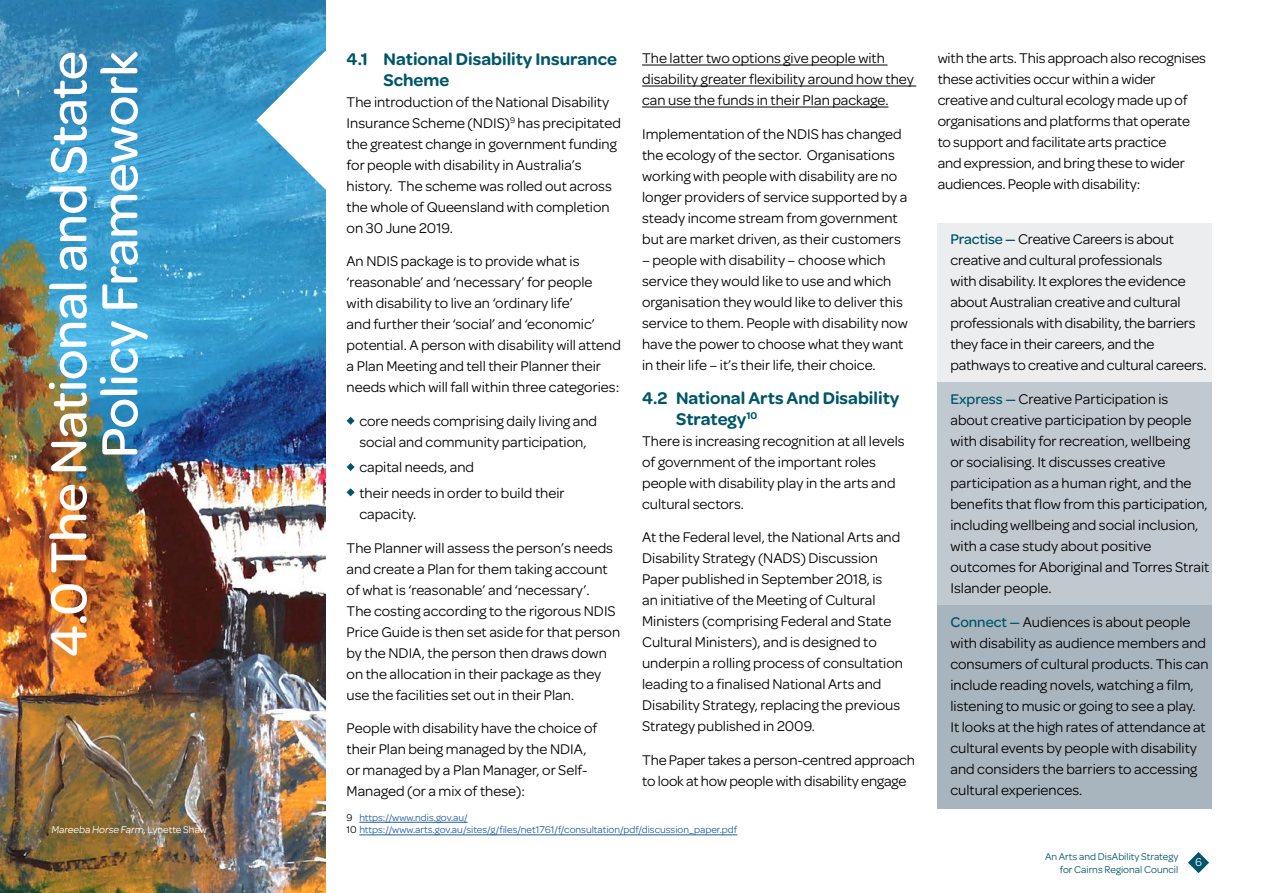
<style>
.page{position:relative;width:1263px;height:893px;background:#fff}
.page>*{position:absolute;margin:0;border:0;box-sizing:border-box;transform-origin:0 0}
.t1{font:500 54px/51px "Omnes";letter-spacing:-.01em;color:#fff;text-align:right}
.t2{font:600 18px/21px "Omnes";color:#005668}
.t3{font:15px/21px "Omnes";color:#000}
.t4{font:12px "Omnes";color:#fff}
.t5{font:10.5px "Omnes";color:#215e9e}
.t6{font:10.5px/12.6px "Omnes";color:#005668;text-align:right}
.t7{font:10.5px "Omnes";letter-spacing:-.005em;color:#fff}
.s1{color:#000}
.s2{font-weight:500;color:#005668}
</style>
<div class="page">
<img style="left:0;top:0;width:325px;height:893px">
<svg style="left:256px;top:51px;width:70px;height:138px"></svg>
<svg style="left:1188px;top:852px;width:21px;height:21px"></svg>
<div style="left:938px;top:591px;width:274px;height:218px;background:#a8b5bf"></div>
<div style="left:938px;top:223px;width:274px;height:164px;background:#ebedee"></div>
<div style="left:938px;top:383px;width:274px;height:222px;background:#c1c9d0"></div>
<svg style="left:347px;top:417px;width:8px;height:8px"></svg>
<svg style="left:347px;top:463px;width:8px;height:8px"></svg>
<svg style="left:347px;top:488px;width:8px;height:8px"></svg>
<hr style="left:642px;top:65px;width:245px;height:1px;background:#000">
<hr style="left:642px;top:86px;width:274px;height:1px;background:#000">
<hr style="left:642px;top:107px;width:246px;height:1px;background:#000">
<hr style="left:359px;top:822px;width:109px;height:1px;background:#215e9e">
<hr style="left:359px;top:835px;width:378px;height:1px;background:#215e9e">
<h1 class="t1" style="left:43px;top:657px;width:608px;rotate:-90deg">4.0 The National and State<br>Policy Framework</h1>
<p class="t2" style="left:384px;top:48px;width:235px;text-indent:-37px">4.1 National Disability Insurance<br>Scheme</p>
<p class="t3" style="left:347px;top:91px;width:276px">The introduction of the National Disability Insurance Scheme (NDIS)<sup>9</sup> has precipitated the greatest change in government funding for people with disability in Australia’s history. The scheme was rolled out across the whole of Queensland with completion on 30 June 2019.</p>
<p class="t3" style="left:347px;top:251px;width:276px">An NDIS package is to provide what is ‘reasonable’ and ‘necessary’ for people with disability to live an ‘ordinary life’<br>and further their ‘social’ and ‘economic’ potential. A person with disability will attend a Plan Meeting and tell their Planner their needs which will fall within three categories:</p>
<p class="t3" style="left:359px;top:411px;width:239px">core needs comprising daily living and social and community participation,</p>
<p class="t3" style="left:359px;top:455px;width:207px;line-height:25.2px">capital needs, and<br>their needs in order to build their</p>
<p class="t3" style="left:359px;top:503px;width:59px">capacity.</p>
<p class="t3" style="left:347px;top:537px;width:275px">The Planner will assess the person’s needs and create a Plan for them taking account of what is ‘reasonable’ and ‘necessary’.<br>The costing according to the rigorous NDIS Price Guide is then set aside for that person by the NDIA, the person then draws down on the allocation in their package as they use the facilities set out in their Plan.</p>
<p class="t3" style="left:347px;top:718px;width:252px">People with disability have the choice of their Plan being managed by the NDIA, or managed by a Plan Manager, or Self-Managed (or a mix of these):</p>
<p class="t5" style="left:347px;top:811px;width:123px"><span class="s1">9</span> https://www.ndis.gov.au/</p>
<p class="t3" style="left:642px;top:48px;width:273px">The latter two options give people with disability greater flexibility around how they can use the funds in their Plan package.</p>
<p class="t3" style="left:642px;top:123px;width:267px">Implementation of the NDIS has changed the ecology of the sector. Organisations working with people with disability are no longer providers of service supported by a steady income stream from government but are market driven, as their customers</p>
<p class="t3" style="left:642px;top:249px;width:267px">– people with disability – choose which service they would like to use and which organisation they would like to deliver this service to them. People with disability now have the power to choose what they want in their life – it’s their life, their choice.</p>
<p class="t2" style="left:676px;top:387px;width:225px;text-indent:-34px">4.2 National Arts And Disability<br>Strategy<sup>10</sup></p>
<p class="t3" style="left:642px;top:430px;width:264px">There is increasing recognition at all levels of government of the important roles people with disability play in the arts and cultural sectors.</p>
<p class="t3" style="left:642px;top:527px;width:262px">At the Federal level, the National Arts and Disability Strategy (NADS) Discussion Paper published in September 2018, is<br>an initiative of the Meeting of Cultural Ministers (comprising Federal and State Cultural Ministers), and is designed to underpin a rolling process of consultation leading to a finalised National Arts and Disability Strategy, replacing the previous Strategy published in 2009.</p>
<p class="t3" style="left:642px;top:750px;width:274px">The Paper takes a person-centred approach to look at how people with disability engage</p>
<p class="t7" style="left:51px;top:824px;width:158px">Mareeba Horse Farm,Ly n ette S h a w</p>
<p class="t5" style="left:347px;top:824px;width:392px"><span class="s1">10</span> https://www.arts.gov.au/sites/g/files/net1761/f/consultation/pdf/discussion_paper.pdf</p>
<p class="t3" style="left:938px;top:48px;width:270px">with the arts. This approach also recognises these activities occur within a wider creative and cultural ecology made up of organisations and platforms that operate to support and facilitate arts practice<br>and expression, and bring these to wider audiences. People with disability:</p>
<p class="t3" style="left:950px;top:229px;width:258px"><span class="s2">Practise —</span> Creative Careers is about creative and cultural professionals<br>with disability. It explores the evidence about Australian creative and cultural professionals with disability, the barriers they face in their careers, and the pathways to creative and cultural careers.</p>
<p class="t3" style="left:950px;top:388px;width:260px"><span class="s2">Express —</span> Creative Participation is about creative participation by people with disability for recreation, wellbeing<br>or socialising. It discusses creative participation as a human right, and the benefits that flow from this participation, including wellbeing and social inclusion, with a case study about positive outcomes for Aboriginal and Torres Strait Islander people.</p>
<p class="t3" style="left:950px;top:611px;width:260px"><span class="s2">Connect —</span> Audiences is about people with disability as audience members and consumers of cultural products. This can include reading novels, watching a film, listening to music or going to see a play.<br>It looks at the high rates of attendance at cultural events by people with disability and considers the barriers to accessing cultural experiences.</p>
<p class="t6" style="left:1045px;top:850px;width:135px">An Arts and DisAbility Strategy for Cairns Regional Council</p>
<p class="t4" style="left:1195px;top:855px;width:8px">6</p>
</div>
